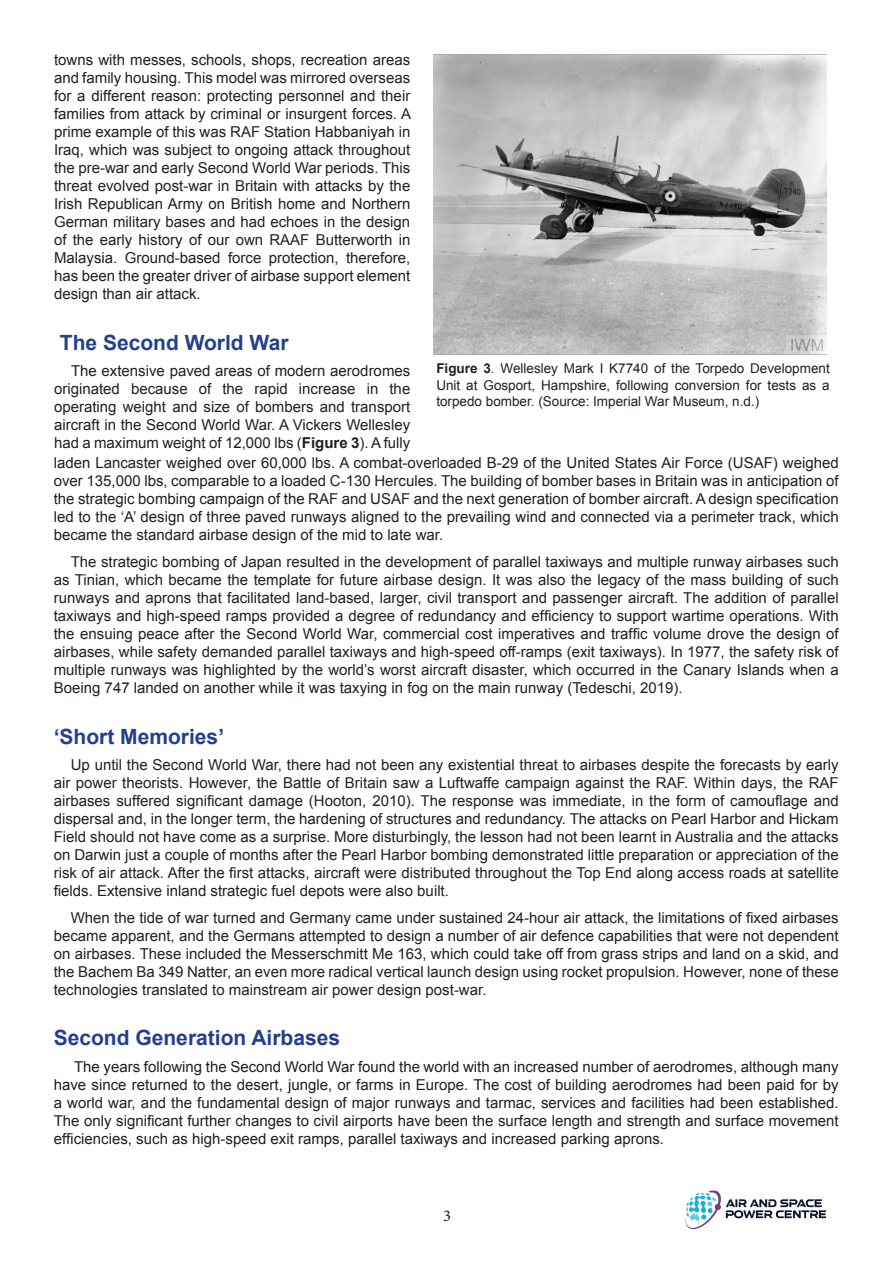
<style>
.page{position:relative;width:893px;height:1263px;background:#fff}
.page>*{position:absolute;margin:0;border:0;box-sizing:border-box;transform-origin:0 0}
.Major_Heading{font:700 21px "Arial";color:#253f8e}
.t1{font:16.5px "Minion Pro";color:#231f20}
.Paragraph{font:15px/18px "Arial";color:#231f20;text-align:justify}
.Figure_caption{font:13.5px/16.2px "Arial";color:#231f20;text-align:justify}
.s1{font-weight:700}
</style>
<div class="page">
<img style="left:685px;top:1190px;width:142px;height:40px">
<img style="left:434px;top:55px;width:393px;height:299px">
<p class="Paragraph" style="left:54px;top:51px;width:359px">towns with messes, schools, shops, recreation areas and family housing. This model was mirrored overseas for a different reason: protecting personnel and their families from attack by criminal or insurgent forces. A prime example of this was RAF Station Habbaniyah in Iraq, which was subject to ongoing attack throughout the pre-war and early Second World War periods. This threat evolved post-war in Britain with attacks by the Irish Republican Army on British home and Northern German military bases and had echoes in the design of the early history of our own RAAF Butterworth in Malaysia. Ground-based force protection, therefore, has been the greater driver of airbase support element design than air attack.</p>
<p class="Major_Heading" style="left:60px;top:328px;width:230px">The Second World War</p>
<p class="Paragraph" style="left:54px;top:362px;width:358px;text-indent:17px">The extensive paved areas of modern aerodromes originated because of the rapid increase in the operating weight and size of bombers and transport aircraft in the Second World War. A Vickers Wellesley had a maximum weight of 12,000 lbs (<span class="s1">Figure 3</span>). A fully</p>
<p class="Paragraph" style="left:54px;top:454px;width:786px">laden Lancaster weighed over 60,000 lbs. A combat-overloaded B-29 of the United States Air Force (USAF) weighed over 135,000 lbs, comparable to a loaded C-130 Hercules. The building of bomber bases in Britain was in anticipation of the strategic bombing campaign of the RAF and USAF and the next generation of bomber aircraft. A design specification led to the ‘A’ design of three paved runways aligned to the prevailing wind and connected via a perimeter track, which became the standard airbase design of the mid to late war.</p>
<p class="Paragraph" style="left:54px;top:553px;width:786px;text-indent:17px">The strategic bombing of Japan resulted in the development of parallel taxiways and multiple runway airbases such as Tinian, which became the template for future airbase design. It was also the legacy of the mass building of such runways and aprons that facilitated land-based, larger, civil transport and passenger aircraft. The addition of parallel taxiways and high-speed ramps provided a degree of redundancy and efficiency to support wartime operations. With the ensuing peace after the Second World War, commercial cost imperatives and traffic volume drove the design of airbases, while safety demanded parallel taxiways and high-speed off-ramps (exit taxiways). In 1977, the safety risk of multiple runways was highlighted by the world’s worst aircraft disaster, which occurred in the Canary Islands when a Boeing 747 landed on another while it was taxying in fog on the main runway (Tedeschi, 2019).</p>
<p class="Major_Heading" style="left:54px;top:722px;width:172px">‘Short Memories’</p>
<p class="Paragraph" style="left:54px;top:756px;width:786px;text-indent:17px">Up until the Second World War, there had not been any existential threat to airbases despite the forecasts by early air power theorists. However, the Battle of Britain saw a Luftwaffe campaign against the RAF. Within days, the RAF airbases suffered significant damage (Hooton, 2010). The response was immediate, in the form of camouflage and dispersal and, in the longer term, the hardening of structures and redundancy. The attacks on Pearl Harbor and Hickam Field should not have come as a surprise. More disturbingly, the lesson had not been learnt in Australia and the attacks on Darwin just a couple of months after the Pearl Harbor bombing demonstrated little preparation or appreciation of the risk of air attack. After the first attacks, aircraft were distributed throughout the Top End along access roads at satellite fields. Extensive inland strategic fuel depots were also built.</p>
<p class="Paragraph" style="left:54px;top:908px;width:786px;text-indent:17px">When the tide of war turned and Germany came under sustained 24-hour air attack, the limitations of fixed airbases became apparent, and the Germans attempted to design a number of air defence capabilities that were not dependent on airbases. These included the Messerschmitt Me 163, which could take off from grass strips and land on a skid, and the Bachem Ba 349 Natter, an even more radical vertical launch design using rocket propulsion. However, none of these technologies translated to mainstream air power design post-war.</p>
<p class="Major_Heading" style="left:54px;top:1024px;width:288px">Second Generation Airbases</p>
<p class="Paragraph" style="left:54px;top:1058px;width:786px;text-indent:20px">The years following the Second World War found the world with an increased number of aerodromes, although many have since returned to the desert, jungle, or farms in Europe. The cost of building aerodromes had been paid for by a world war, and the fundamental design of major runways and tarmac, services and facilities had been established.<br>The only significant further changes to civil airports have been the surface length and strength and surface movement efficiencies, such as high-speed exit ramps, parallel taxiways and increased parking aprons.</p>
<p class="Figure_caption" style="left:436px;top:361px;width:395px"><span class="s1">Figure 3</span>. Wellesley Mark I K7740 of the Torpedo Development Unit at Gosport, Hampshire, following conversion for tests as a torpedo bomber. (Source: Imperial War Museum, n.d.)</p>
<p class="t1" style="left:443px;top:1205px;width:9px">3</p>
</div>
